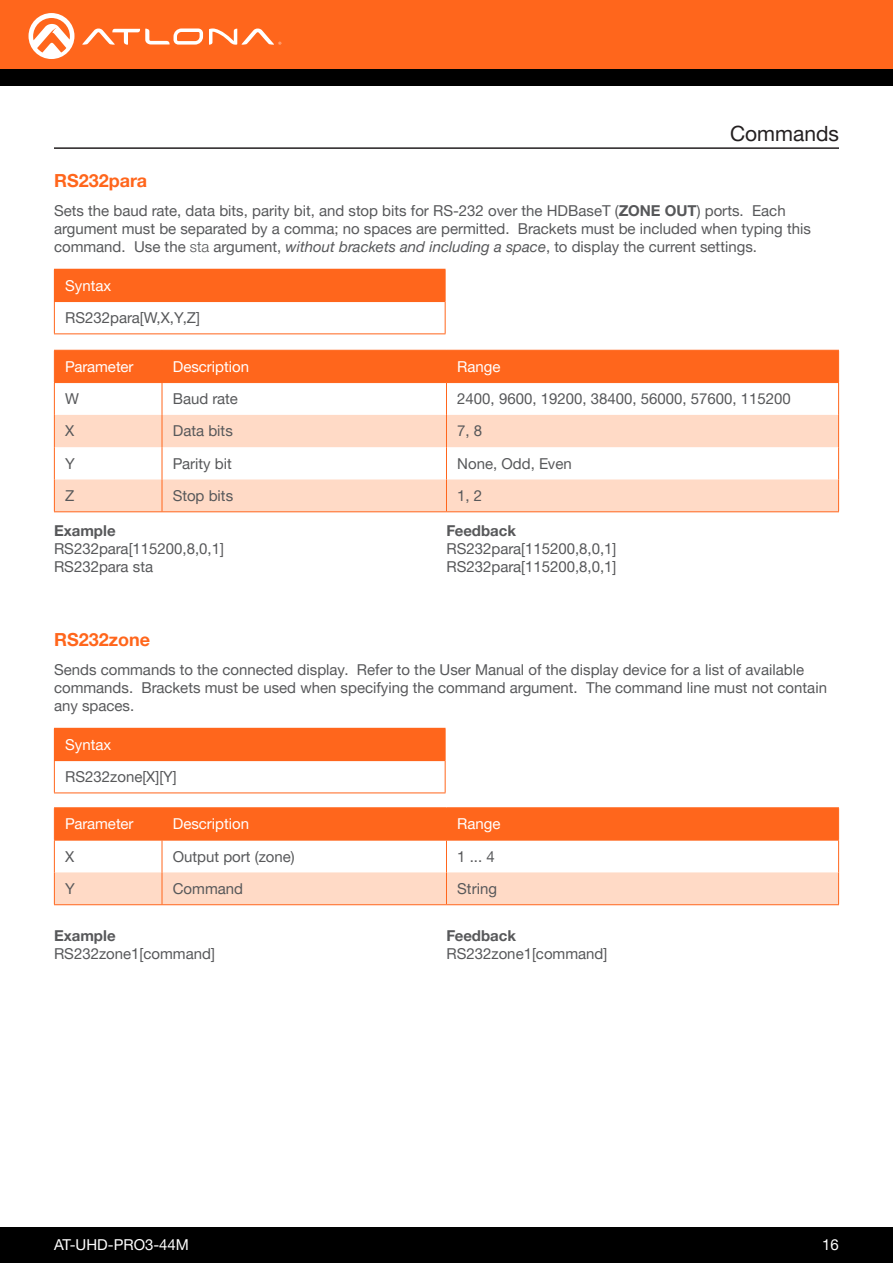
<style>
.page{position:relative;width:893px;height:1263px;background:#fff}
.page>*{position:absolute;margin:0;border:0;box-sizing:border-box;transform-origin:0 0}
.Non_TOC_Section_Head{font:21px "Helvetica Neue LTW1 G";color:#231f20}
.Command{font:700 18px "Helvetica Neue LTW1 G";color:#ff661c}
.Callout_descriptions{font:15px/18px "Helvetica Neue LTW1 G";color:#57585a}
.General_Text{font:15px/18px "Helvetica Neue LTW1 G";color:#57585a}
.Numbered_Steps{font:15px "Helvetica Neue LTW1 G";color:#57585a}
.t1{font:15px "Helvetica Neue LTW1 G";color:#fff}
.General_Text-2{font:700 15px "Helvetica Neue LTW1 G";color:#57585a}
.s1{font-weight:700}
.s2{font-weight:300}
.s3{font-style:italic}
</style>
<div class="page">
<div style="left:0;top:1227px;width:893px;height:36px;background:#000"></div>
<div style="left:0;top:0;width:893px;height:69px;background:#ff661c"></div>
<div style="left:0;top:69px;width:893px;height:16px;background:#000"></div>
<svg style="left:82px;top:29px;width:121px;height:16px"></svg>
<svg style="left:209px;top:28px;width:72px;height:17px"></svg>
<svg style="left:29px;top:13px;width:45px;height:46px"></svg>
<div style="left:54px;top:269px;width:391px;height:33px;background:#ff661c"></div>
<hr style="left:54px;top:269px;width:392px;height:1px;background:#ff661c">
<hr style="left:54px;top:333px;width:392px;height:1px;background:#ff661c">
<hr style="left:445px;top:270px;width:1px;height:32px;background:#ff661c">
<hr style="left:54px;top:302px;width:1px;height:31px;background:#ff661c">
<hr style="left:445px;top:302px;width:1px;height:31px;background:#ff661c">
<div style="left:55px;top:351px;width:783px;height:31px;background:#ff661c"></div>
<svg style="left:55px;top:415px;width:783px;height:96px;fill:#ffdac6"></svg>
<hr style="left:54px;top:350px;width:108px;height:1px;background:#ff661c">
<hr style="left:162px;top:350px;width:284px;height:1px;background:#ff661c">
<hr style="left:446px;top:350px;width:393px;height:1px;background:#ff661c">
<hr style="left:54px;top:351px;width:1px;height:31px;background:#ff661c">
<hr style="left:162px;top:351px;width:1px;height:31px;background:#ff661c">
<hr style="left:446px;top:351px;width:1px;height:31px;background:#ff661c">
<hr style="left:838px;top:351px;width:1px;height:31px;background:#ff661c">
<hr style="left:54px;top:382px;width:108px;height:1px;background:#ff661c">
<hr style="left:54px;top:383px;width:1px;height:32px;background:#ff661c">
<hr style="left:162px;top:382px;width:284px;height:1px;background:#ff661c">
<hr style="left:162px;top:383px;width:1px;height:32px;background:#ff661c">
<hr style="left:446px;top:382px;width:393px;height:1px;background:#ff661c">
<hr style="left:446px;top:383px;width:1px;height:32px;background:#ff661c">
<hr style="left:838px;top:383px;width:1px;height:32px;background:#ff661c">
<hr style="left:54px;top:415px;width:1px;height:32px;background:#ff661c">
<hr style="left:162px;top:415px;width:1px;height:32px;background:#ff661c">
<hr style="left:446px;top:415px;width:1px;height:32px;background:#ff661c">
<hr style="left:838px;top:415px;width:1px;height:32px;background:#ff661c">
<hr style="left:54px;top:447px;width:1px;height:32px;background:#ff661c">
<hr style="left:162px;top:447px;width:1px;height:32px;background:#ff661c">
<hr style="left:446px;top:447px;width:1px;height:32px;background:#ff661c">
<hr style="left:838px;top:447px;width:1px;height:32px;background:#ff661c">
<hr style="left:54px;top:479px;width:1px;height:32px;background:#ff661c">
<hr style="left:162px;top:479px;width:1px;height:32px;background:#ff661c">
<hr style="left:446px;top:479px;width:1px;height:32px;background:#ff661c">
<hr style="left:838px;top:479px;width:1px;height:32px;background:#ff661c">
<hr style="left:54px;top:511px;width:108px;height:1px;background:#ff661c">
<hr style="left:162px;top:511px;width:284px;height:1px;background:#ff661c">
<hr style="left:446px;top:511px;width:393px;height:1px;background:#ff661c">
<hr style="left:54px;top:147px;width:785px;height:2px;background:#231f20">
<div style="left:54px;top:728px;width:391px;height:33px;background:#ff661c"></div>
<hr style="left:54px;top:728px;width:392px;height:1px;background:#ff661c">
<hr style="left:54px;top:792px;width:392px;height:1px;background:#ff661c">
<hr style="left:445px;top:729px;width:1px;height:32px;background:#ff661c">
<hr style="left:54px;top:761px;width:1px;height:31px;background:#ff661c">
<hr style="left:445px;top:761px;width:1px;height:31px;background:#ff661c">
<div style="left:55px;top:808px;width:783px;height:32px;background:#ff661c"></div>
<div style="left:55px;top:872px;width:783px;height:32px;background:#ffdac6"></div>
<hr style="left:54px;top:807px;width:108px;height:1px;background:#ff661c">
<hr style="left:162px;top:807px;width:284px;height:1px;background:#ff661c">
<hr style="left:446px;top:807px;width:393px;height:1px;background:#ff661c">
<hr style="left:54px;top:808px;width:1px;height:32px;background:#ff661c">
<hr style="left:162px;top:808px;width:1px;height:32px;background:#ff661c">
<hr style="left:446px;top:808px;width:1px;height:32px;background:#ff661c">
<hr style="left:838px;top:808px;width:1px;height:32px;background:#ff661c">
<hr style="left:54px;top:840px;width:108px;height:1px;background:#ff661c">
<hr style="left:54px;top:840px;width:1px;height:32px;background:#ff661c">
<hr style="left:162px;top:840px;width:284px;height:1px;background:#ff661c">
<hr style="left:162px;top:840px;width:1px;height:32px;background:#ff661c">
<hr style="left:446px;top:840px;width:393px;height:1px;background:#ff661c">
<hr style="left:446px;top:840px;width:1px;height:32px;background:#ff661c">
<hr style="left:838px;top:840px;width:1px;height:32px;background:#ff661c">
<hr style="left:54px;top:872px;width:1px;height:32px;background:#ff661c">
<hr style="left:162px;top:872px;width:1px;height:32px;background:#ff661c">
<hr style="left:446px;top:872px;width:1px;height:32px;background:#ff661c">
<hr style="left:838px;top:872px;width:1px;height:32px;background:#ff661c">
<hr style="left:54px;top:904px;width:108px;height:1px;background:#ff661c">
<hr style="left:162px;top:904px;width:284px;height:1px;background:#ff661c">
<hr style="left:446px;top:904px;width:393px;height:1px;background:#ff661c">
<p class="Non_TOC_Section_Head" style="left:730px;top:120px;width:110px">Commands</p>
<p class="Command" style="left:54px;top:170px;width:95px">RS232para</p>
<p class="Callout_descriptions" style="left:54px;top:202px;width:758px">Sets the baud rate, data bits, parity bit, and stop bits for RS-232 over the HDBaseT (<span class="s1">ZONE OUT</span>) ports. Each argument must be separated by a comma; no spaces are permitted. Brackets must be included when typing this command. Use the <span class="s2">sta</span> argument, <span class="s3">without brackets and including a space</span>, to display the current settings.</p>
<p class="t1" style="left:65px;top:276px;width:48px">Syntax</p>
<p class="Numbered_Steps" style="left:65px;top:308px;width:136px">RS232para[W,X,Y,Z]</p>
<p class="t1" style="left:65px;top:357px;width:70px">Parameter</p>
<p class="t1" style="left:173px;top:357px;width:78px">Description</p>
<p class="t1" style="left:457px;top:357px;width:45px">Range</p>
<p class="Callout_descriptions" style="left:65px;top:390px;width:15px">W</p>
<p class="Callout_descriptions" style="left:173px;top:390px;width:67px">Baud rate</p>
<p class="Callout_descriptions" style="left:457px;top:390px;width:335px">2400, 9600, 19200, 38400, 56000, 57600, 115200</p>
<p class="Callout_descriptions" style="left:65px;top:422px;width:11px">X</p>
<p class="Callout_descriptions" style="left:173px;top:422px;width:62px">Data bits</p>
<p class="Callout_descriptions" style="left:457px;top:422px;width:27px">7, 8</p>
<p class="Callout_descriptions" style="left:65px;top:454px;width:11px">Y</p>
<p class="Callout_descriptions" style="left:173px;top:454px;width:60px">Parity bit</p>
<p class="Callout_descriptions" style="left:457px;top:454px;width:116px">None, Odd, Even</p>
<p class="Callout_descriptions" style="left:65px;top:487px;width:11px">Z</p>
<p class="Callout_descriptions" style="left:173px;top:487px;width:62px">Stop bits</p>
<p class="Callout_descriptions" style="left:457px;top:487px;width:27px">1, 2</p>
<p class="General_Text-2" style="left:54px;top:521px;width:63px">Example</p>
<p class="Numbered_Steps" style="left:54px;top:539px;width:171px">RS232para[115200,8,0,1]</p>
<p class="Numbered_Steps" style="left:54px;top:557px;width:101px">RS232para sta</p>
<p class="General_Text-2" style="left:446px;top:521px;width:71px">Feedback</p>
<p class="Numbered_Steps" style="left:446px;top:539px;width:171px">RS232para[115200,8,0,1]</p>
<p class="Numbered_Steps" style="left:446px;top:557px;width:171px">RS232para[115200,8,0,1]</p>
<p class="Command" style="left:54px;top:629px;width:98px">RS232zone</p>
<p class="General_Text" style="left:54px;top:661px;width:774px">Sends commands to the connected display. Refer to the User Manual of the display device for a list of available commands. Brackets must be used when specifying the command argument. The command line must not contain any spaces.</p>
<p class="t1" style="left:65px;top:735px;width:48px">Syntax</p>
<p class="Numbered_Steps" style="left:65px;top:767px;width:113px">RS232zone[X][Y]</p>
<p class="t1" style="left:65px;top:815px;width:70px">Parameter</p>
<p class="t1" style="left:173px;top:815px;width:78px">Description</p>
<p class="t1" style="left:457px;top:815px;width:45px">Range</p>
<p class="Callout_descriptions" style="left:65px;top:847px;width:11px">X</p>
<p class="Callout_descriptions" style="left:173px;top:847px;width:124px">Output port (zone)</p>
<p class="Callout_descriptions" style="left:457px;top:847px;width:39px">1 ... 4</p>
<p class="Callout_descriptions" style="left:65px;top:879px;width:11px">Y</p>
<p class="Callout_descriptions" style="left:173px;top:879px;width:72px">Command</p>
<p class="Callout_descriptions" style="left:457px;top:879px;width:41px">String</p>
<p class="General_Text-2" style="left:54px;top:926px;width:63px">Example</p>
<p class="Numbered_Steps" style="left:54px;top:944px;width:162px">RS232zone1[command]</p>
<p class="General_Text-2" style="left:446px;top:926px;width:71px">Feedback</p>
<p class="Numbered_Steps" style="left:446px;top:944px;width:162px">RS232zone1[command]</p>
<p class="t1" style="left:54px;top:1235px;width:137px">AT-UHD-PRO3-44M</p>
<p class="t1" style="left:822px;top:1235px;width:18px">16</p>
</div>
